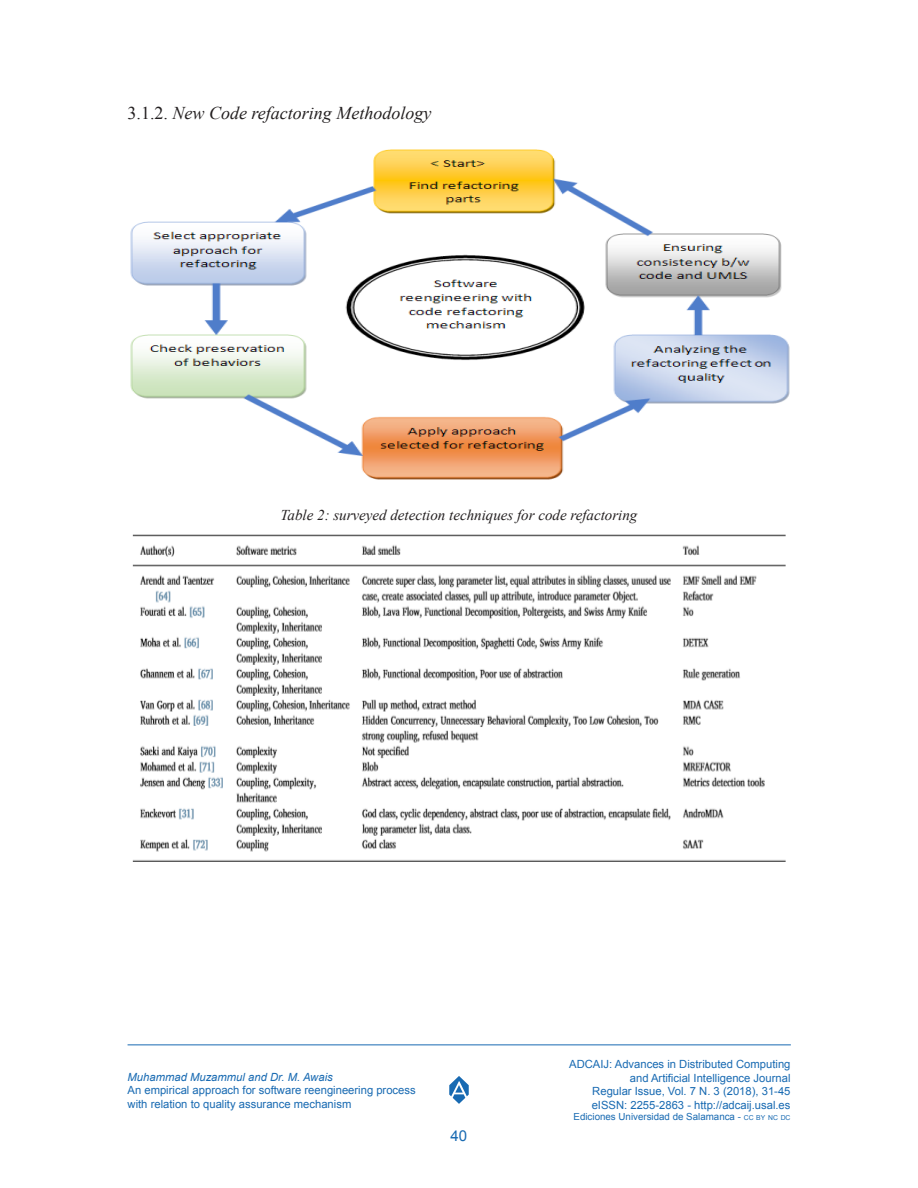
<style>
.page{position:relative;width:918px;height:1188px;background:#fff}
.page>*{position:absolute;margin:0;border:0;box-sizing:border-box;transform-origin:0 0}
._3Titul{font:italic 18px "Times New Roman";color:#231f20}
._6TituloTabl{font:italic 15px "Times New Roman";color:#231f20}
.t1{font:15px "Arial";color:#186ab2}
.t2{font:11.25px/13.5px "Arial";color:#186ab2}
.t3{font:italic 11.25px "Arial";color:#186ab2}
.t4{font:9.75px "Arial";color:#186ab2}
.s1{font-style:normal}
.s2{font-size:6.9px}
</style>
<div class="page">
<svg style="left:449px;top:1076px;width:20px;height:28px"></svg>
<hr style="left:128px;top:1044px;width:663px;height:1px;background:#186ab2">
<img style="left:130px;top:149px;width:660px;height:331px">
<img style="left:132px;top:534px;width:654px;height:328px">
<p class="_3Titul" style="left:128px;top:100px;width:305px"><span class="s1">3.1.2.</span> New Code refactoring Methodology</p>
<p class="_6TituloTabl" style="left:281px;top:505px;width:358px">Table 2: surveyed detection techniques for code refactoring</p>
<p class="t3" style="left:128px;top:1069px;width:207px">Muhammad Muzammul and Dr. M. Awais</p>
<p class="t2" style="left:128px;top:1083px;width:290px">An empirical approach for software reengineering process with relation to quality assurance mechanism</p>
<h2 class="t1" style="left:451px;top:1126px;width:18px">40</h2>
<p class="t2" style="left:569px;top:1058px;width:223px;text-align:right">ADCAIJ: Advances in Distributed Computing and Artificial Intelligence Journal<br>Regular Issue, Vol. 7 N. 3 (2018), 31-45 eISSN: 2255-2863 - http://adcaij.usal.es</p>
<p class="t4" style="left:574px;top:1111px;width:218px">Ediciones Universidad de Salamanca - <span class="s2">CC BY NC DC</span></p>
</div>
